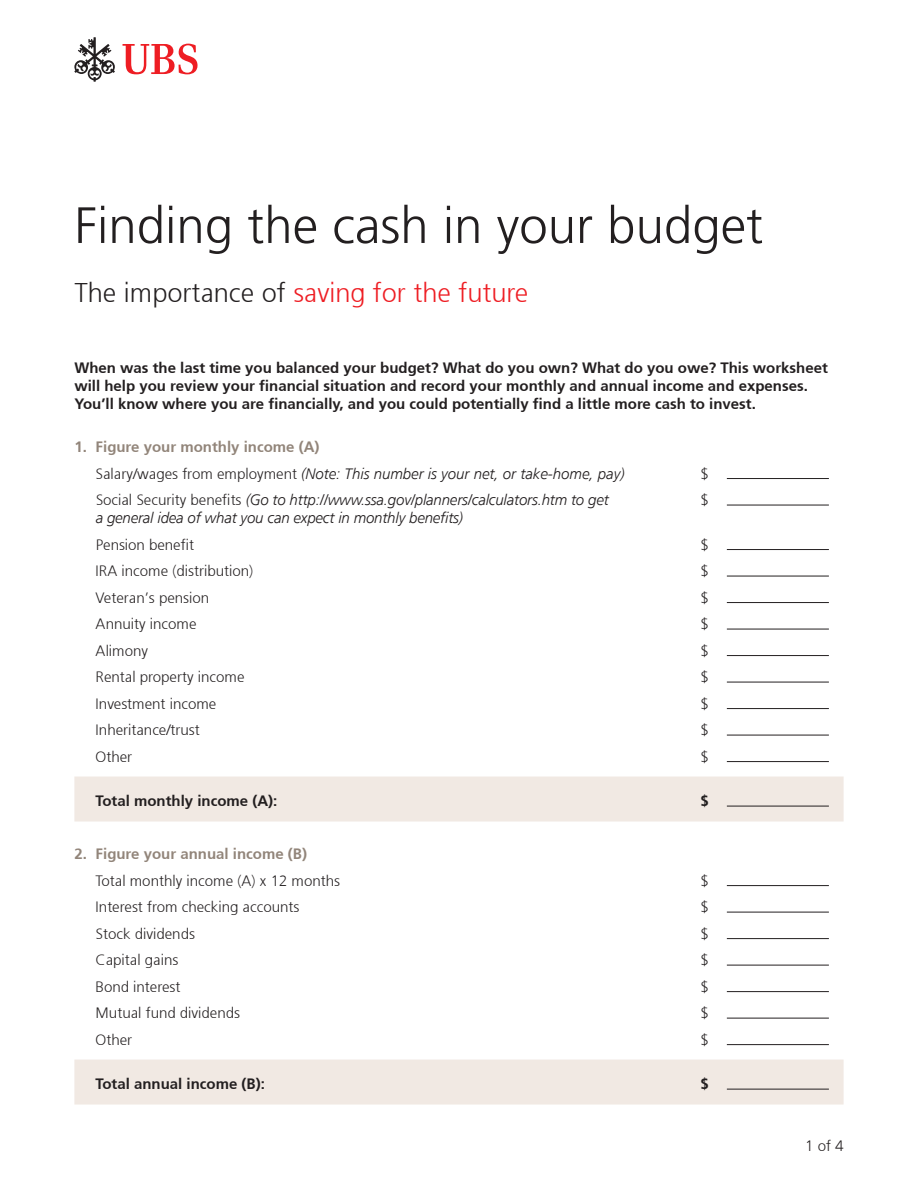
<style>
.page{position:relative;width:918px;height:1188px;background:#fff}
.page>*{position:absolute;margin:0;border:0;box-sizing:border-box;transform-origin:0 0}
.t1{font:300 51px "Frutiger 45";color:#231f20}
.t2{font:300 27px "Frutiger 45";color:#ee1d23}
.t3{font:300 15px/18px "Frutiger 45";color:#231f20}
.t4{font:300 15px "Frutiger 45";color:#231f20}
.t5{font:italic 300 15px "Frutiger 45";letter-spacing:-.01em;color:#231f20}
.t6{font:300 15px "Frutiger 45";color:#92857a}
.s1{color:#231f20}
.s2{font-style:normal}
</style>
<div class="page">
<div style="left:74px;top:777px;width:770px;height:45px;background:#f1e9e3"></div>
<div style="left:74px;top:1060px;width:770px;height:45px;background:#f1e9e3"></div>
<hr style="left:727px;top:478px;width:102px;height:1px;background:#231f20">
<hr style="left:727px;top:505px;width:102px;height:1px;background:#231f20">
<hr style="left:727px;top:549px;width:102px;height:1px;background:#231f20">
<hr style="left:727px;top:576px;width:102px;height:1px;background:#231f20">
<hr style="left:727px;top:602px;width:102px;height:1px;background:#231f20">
<hr style="left:727px;top:629px;width:102px;height:1px;background:#231f20">
<hr style="left:727px;top:655px;width:102px;height:1px;background:#231f20">
<hr style="left:727px;top:682px;width:102px;height:1px;background:#231f20">
<hr style="left:727px;top:708px;width:102px;height:1px;background:#231f20">
<hr style="left:727px;top:735px;width:102px;height:1px;background:#231f20">
<hr style="left:727px;top:761px;width:102px;height:1px;background:#231f20">
<hr style="left:727px;top:806px;width:102px;height:1px;background:#231f20">
<hr style="left:727px;top:885px;width:102px;height:1px;background:#231f20">
<hr style="left:727px;top:912px;width:102px;height:1px;background:#231f20">
<hr style="left:727px;top:938px;width:102px;height:1px;background:#231f20">
<hr style="left:727px;top:965px;width:102px;height:1px;background:#231f20">
<hr style="left:727px;top:991px;width:102px;height:1px;background:#231f20">
<hr style="left:727px;top:1018px;width:102px;height:1px;background:#231f20">
<hr style="left:727px;top:1044px;width:102px;height:1px;background:#231f20">
<hr style="left:727px;top:1089px;width:102px;height:1px;background:#231f20">
<svg style="left:74px;top:37px;width:41px;height:45px"></svg>
<svg style="left:123px;top:44px;width:75px;height:30px"></svg>
<p class="t1" style="left:74px;top:196px;width:690px">Finding the cash in your budget</p>
<p class="t2" style="left:74px;top:277px;width:456px"><span class="s1">The importance of</span> saving for the future</p>
<p class="t3" style="left:74px;top:359px;width:755px">When was the last time you balanced your budget? What do you own? What do you owe? This worksheet will help you review your financial situation and record your monthly and annual income and expenses.<br>You’ll know where you are financially, and you could potentially find a little more cash to invest.</p>
<p class="t6" style="left:74px;top:438px;width:247px">1. Figure your monthly income (A)</p>
<p class="t5" style="left:96px;top:465px;width:530px"><span class="s2">Salary/wages from employment</span> (Note: This number is your net, or take-home, pay)</p>
<p class="t4" style="left:701px;top:465px;width:10px">$</p>
<p class="t5" style="left:96px;top:491px;width:515px"><span class="s2">Social Security benefits</span> (Go to http://www.ssa.gov/planners/calculators.htm to get</p>
<p class="t4" style="left:701px;top:491px;width:10px">$</p>
<p class="t5" style="left:96px;top:509px;width:369px">a general idea of what you can expect in monthly benefits)</p>
<p class="t4" style="left:96px;top:536px;width:100px">Pension benefit</p>
<p class="t4" style="left:701px;top:536px;width:10px">$</p>
<p class="t4" style="left:96px;top:562px;width:159px">IRA income (distribution)</p>
<p class="t4" style="left:701px;top:562px;width:10px">$</p>
<p class="t4" style="left:96px;top:589px;width:115px">Veteran’s pension</p>
<p class="t4" style="left:701px;top:589px;width:10px">$</p>
<p class="t4" style="left:96px;top:615px;width:102px">Annuity income</p>
<p class="t4" style="left:701px;top:615px;width:10px">$</p>
<p class="t4" style="left:96px;top:642px;width:54px">Alimony</p>
<p class="t4" style="left:701px;top:642px;width:10px">$</p>
<p class="t4" style="left:96px;top:668px;width:150px">Rental property income</p>
<p class="t4" style="left:701px;top:668px;width:10px">$</p>
<p class="t4" style="left:96px;top:695px;width:122px">Investment income</p>
<p class="t4" style="left:701px;top:695px;width:10px">$</p>
<p class="t4" style="left:96px;top:721px;width:106px">Inheritance/trust</p>
<p class="t4" style="left:701px;top:721px;width:10px">$</p>
<p class="t4" style="left:96px;top:748px;width:38px">Other</p>
<p class="t4" style="left:701px;top:748px;width:10px">$</p>
<p class="t3" style="left:96px;top:792px;width:183px">Total monthly income (A):</p>
<p class="t3" style="left:701px;top:792px;width:10px">$</p>
<p class="t6" style="left:74px;top:845px;width:234px">2. Figure your annual income (B)</p>
<p class="t4" style="left:96px;top:872px;width:246px">Total monthly income (A) x 12 months</p>
<p class="t4" style="left:701px;top:872px;width:10px">$</p>
<p class="t4" style="left:96px;top:898px;width:205px">Interest from checking accounts</p>
<p class="t4" style="left:701px;top:898px;width:10px">$</p>
<p class="t4" style="left:96px;top:925px;width:101px">Stock dividends</p>
<p class="t4" style="left:701px;top:925px;width:10px">$</p>
<p class="t4" style="left:96px;top:951px;width:84px">Capital gains</p>
<p class="t4" style="left:701px;top:951px;width:10px">$</p>
<p class="t4" style="left:96px;top:978px;width:86px">Bond interest</p>
<p class="t4" style="left:701px;top:978px;width:10px">$</p>
<p class="t4" style="left:96px;top:1004px;width:146px">Mutual fund dividends</p>
<p class="t4" style="left:701px;top:1004px;width:10px">$</p>
<p class="t4" style="left:96px;top:1031px;width:38px">Other</p>
<p class="t4" style="left:701px;top:1031px;width:10px">$</p>
<p class="t3" style="left:96px;top:1075px;width:171px">Total annual income (B):</p>
<p class="t3" style="left:701px;top:1075px;width:10px">$</p>
<p class="t4" style="left:805px;top:1137px;width:40px">1 of 4</p>
</div>
